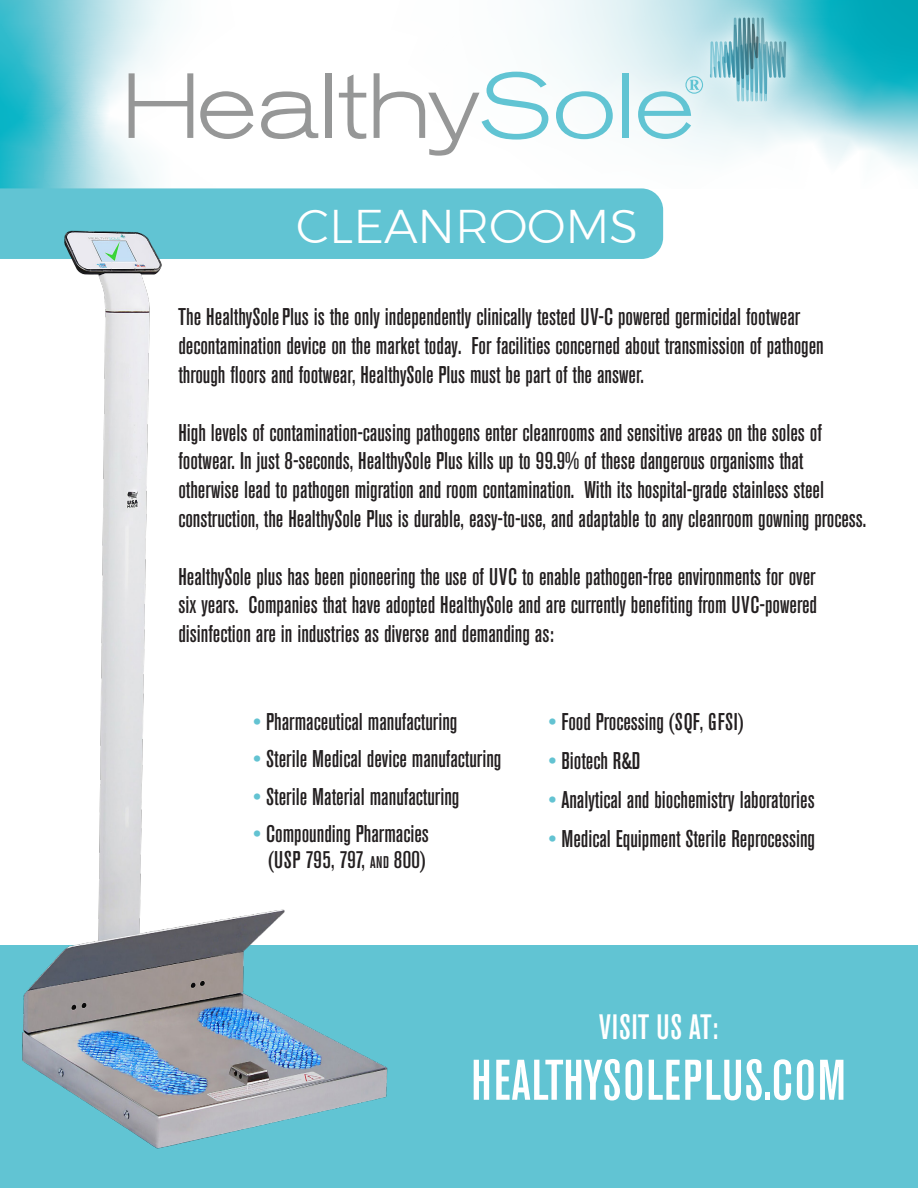
<style>
.page{position:relative;width:918px;height:1188px;background:#fff}
.page>*{position:absolute;margin:0;border:0;box-sizing:border-box;transform-origin:0 0}
.t1{font:500 condensed 56.7px "Akzidenz Grotesk BE";letter-spacing:.02em;color:#fff}
.t2{font:300 47.25px "Montserrat";color:#fff}
.t3{font:500 condensed 34.95px "Akzidenz Grotesk BE";letter-spacing:.025em;color:#fff}
.t4{font:500 condensed 24px/28.8px "Akzidenz Grotesk BE";color:#231f20}
.s1{color:#63c3d2}
.s2{font-size:16.8px}
</style>
<div class="page">
<div style="left:0;top:945px;width:918px;height:243px;background:#61c4d3"></div>
<svg style="left:0;top:0;width:918px;height:188px;background:#61c7d4"></svg>
<img style="left:96px;top:0;width:778px;height:188px">
<svg style="left:129px;top:73px;width:64px;height:65px"></svg>
<svg style="left:200px;top:91px;width:53px;height:48px"></svg>
<svg style="left:261px;top:91px;width:57px;height:48px"></svg>
<div style="left:325px;top:73px;width:6px;height:65px;background:#969797"></div>
<svg style="left:339px;top:74px;width:27px;height:65px"></svg>
<svg style="left:374px;top:72px;width:174px;height:84px"></svg>
<svg style="left:556px;top:91px;width:57px;height:48px"></svg>
<div style="left:622px;top:73px;width:6px;height:65px;background:#61c4d3"></div>
<svg style="left:638px;top:76px;width:65px;height:63px"></svg>
<svg style="left:710px;top:18px;width:76px;height:84px;background:#8ec3ce"></svg>
<div style="left:0;top:188px;width:663px;height:71px;background:#61c4d3"></div>
<img style="left:0;top:206px;width:400px;height:943px">
<h2 class="t2" style="left:296px;top:190px;width:344px">CLEANROOMS</h2>
<p class="t4" style="left:178px;top:303px;width:647px">The HealthySolePlus is the only independently clinically tested UV-C powered germicidal footwear decontamination device on the market today. For facilities concerned about transmission of pathogen through floors and footwear, HealthySole Plus must be part of the answer.</p>
<p class="t4" style="left:178px;top:418px;width:690px">High levels of contamination-causing pathogens enter cleanrooms and sensitive areas on the soles of footwear. In just 8-seconds, HealthySole Plus kills up to 99.9% of these dangerous organisms that otherwise lead to pathogen migration and room contamination. With its hospital-grade stainless steel construction, the HealthySole Plus is durable, easy-to-use, and adaptable to any cleanroom gowning process.</p>
<p class="t4" style="left:178px;top:562px;width:640px;text-align:justify">HealthySole plus has been pioneering the use of UVC to enable pathogen-free environments for over six years. Companies that have adopted HealthySole and are currently benefiting from UVC-powered disinfection are in industries as diverse and demanding as:</p>
<p class="t4" style="left:253px;top:708px;width:206px"><span class="s1">•</span> Pharmaceutical manufacturing</p>
<p class="t4" style="left:253px;top:745px;width:250px"><span class="s1">•</span> Sterile Medical device manufacturing</p>
<p class="t4" style="left:253px;top:783px;width:208px"><span class="s1">•</span> Sterile Material manufacturing</p>
<p class="t4" style="left:253px;top:822px;width:177px;line-height:25.5px;text-align:center"><span class="s1">•</span> Compounding Pharmacies (USP 795, 797, <span class="s2">AND</span> 800)</p>
<p class="t4" style="left:548px;top:708px;width:197px"><span class="s1">•</span> Food Processing (SQF, GFSI)</p>
<p class="t4" style="left:548px;top:747px;width:93px"><span class="s1">•</span> Biotech R&amp;D</p>
<p class="t4" style="left:548px;top:786px;width:268px"><span class="s1">•</span> Analytical and biochemistry laboratories</p>
<p class="t4" style="left:548px;top:825px;width:268px"><span class="s1">•</span> Medical Equipment Sterile Reprocessing</p>
<h3 class="t3" style="left:599px;top:1008px;width:121px">VISIT US AT:</h3>
<h1 class="t1" style="left:471px;top:1049px;width:376px">HEALTHYSOLEPLUS.COM</h1>
</div>
